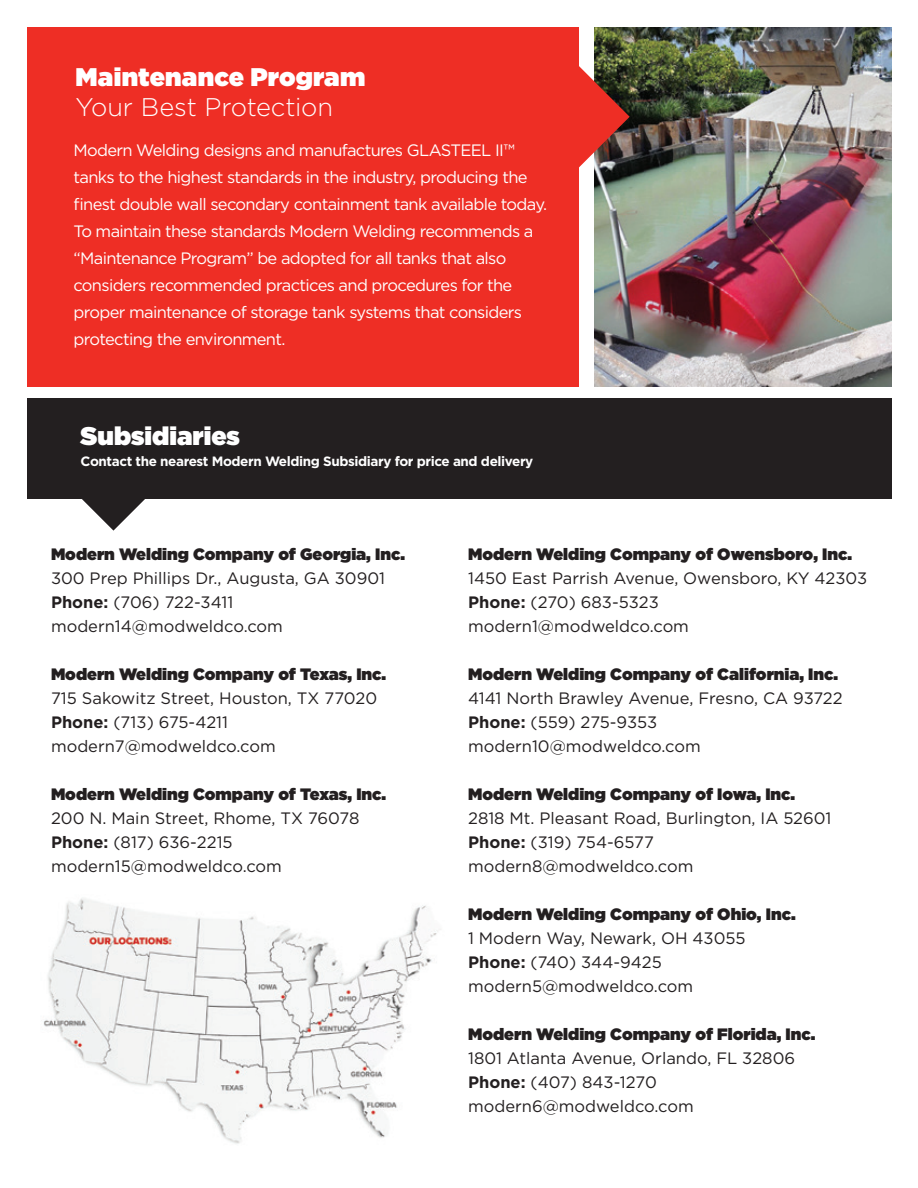
<style>
.page{position:relative;width:918px;height:1188px;background:#fff}
.page>*{position:absolute;margin:0;border:0;box-sizing:border-box;transform-origin:0 0}
.t1{font:900 25.5px "Gotham";color:#fff}
.t2{font:300 25.5px "Gotham";letter-spacing:-.005em;color:#fff}
.t3{font:16.5px/24px "Gotham";color:#231f20}
.t4{font:16.5px/27px "Gotham";letter-spacing:-.04em;color:#fff}
.t5{font:900 16.5px "Gotham";color:#231f20}
.t6{font:700 13.5px "Gotham";letter-spacing:-.03em;color:#fff}
.s1{font-weight:700}
</style>
<div class="page">
<img style="left:43px;top:898px;width:398px;height:246px">
<img style="left:594px;top:27px;width:297px;height:360px">
<div style="left:27px;top:27px;width:552px;height:360px;background:#ee2e25"></div>
<svg style="left:579px;top:66px;width:51px;height:102px;background:#9e3f36"></svg>
<svg style="left:82px;top:499px;width:63px;height:32px"></svg>
<div style="left:27px;top:399px;width:864px;height:100px;background:#231f20"></div>
<h1 class="t1" style="left:75px;top:59px;width:291px">Maintenance Program</h1>
<h1 class="t2" style="left:75px;top:91px;width:259px">Your Best Protection</h1>
<p class="t4" style="left:73px;top:136px;width:475px">Modern Welding designs and manufactures GLASTEEL II™ tanks to the highest standards in the industry, producing the finest double wall secondary containment tank available today.<br>To maintain these standards Modern Welding recommends a “Maintenance Program” be adopted for all tanks that also considers recommended practices and procedures for the proper maintenance of storage tank systems that considers protecting the environment.</p>
<h1 class="t1" style="left:81px;top:418px;width:161px">Subsidiaries</h1>
<p class="t6" style="left:81px;top:453px;width:454px">Contact the nearest Modern Welding Subsidiary for price and delivery</p>
<p class="t5" style="left:51px;top:542px;width:356px">Modern Welding Company of Georgia, Inc.</p>
<p class="t3" style="left:51px;top:566px;width:336px">300 Prep Phillips Dr., Augusta, GA 30901<br><span class="s1">Phone:</span> (706) 722-3411 modern14@modweldco.com</p>
<p class="t5" style="left:51px;top:662px;width:337px">Modern Welding Company of Texas, Inc.</p>
<p class="t3" style="left:51px;top:686px;width:328px">715 Sakowitz Street, Houston, TX 77020<br><span class="s1">Phone:</span> (713) 675-4211 modern7@modweldco.com</p>
<p class="t5" style="left:51px;top:782px;width:337px">Modern Welding Company of Texas, Inc.</p>
<p class="t3" style="left:51px;top:806px;width:310px">200 N. Main Street, Rhome, TX 76078<br><span class="s1">Phone:</span> (817) 636-2215 modern15@modweldco.com</p>
<p class="t5" style="left:468px;top:542px;width:385px">Modern Welding Company of Owensboro, Inc.</p>
<p class="t3" style="left:468px;top:566px;width:401px">1450 East Parrish Avenue, Owensboro, KY 42303<br><span class="s1">Phone:</span> (270) 683-5323 modern1@modweldco.com</p>
<p class="t5" style="left:468px;top:662px;width:372px">Modern Welding Company of California, Inc.</p>
<p class="t3" style="left:468px;top:686px;width:376px">4141 North Brawley Avenue, Fresno, CA 93722<br><span class="s1">Phone:</span> (559) 275-9353 modern10@modweldco.com</p>
<p class="t5" style="left:468px;top:782px;width:329px">Modern Welding Company of Iowa, Inc.</p>
<p class="t3" style="left:468px;top:806px;width:365px">2818 Mt. Pleasant Road, Burlington, IA 52601<br><span class="s1">Phone:</span> (319) 754-6577 modern8@modweldco.com</p>
<p class="t5" style="left:468px;top:902px;width:329px">Modern Welding Company of Ohio, Inc.</p>
<p class="t3" style="left:468px;top:926px;width:279px">1 Modern Way, Newark, OH 43055<br><span class="s1">Phone:</span> (740) 344-9425 modern5@modweldco.com</p>
<p class="t5" style="left:468px;top:1022px;width:349px">Modern Welding Company of Florida, Inc.</p>
<p class="t3" style="left:468px;top:1046px;width:329px">1801 Atlanta Avenue, Orlando, FL 32806<br><span class="s1">Phone:</span> (407) 843-1270 modern6@modweldco.com</p>
</div>
